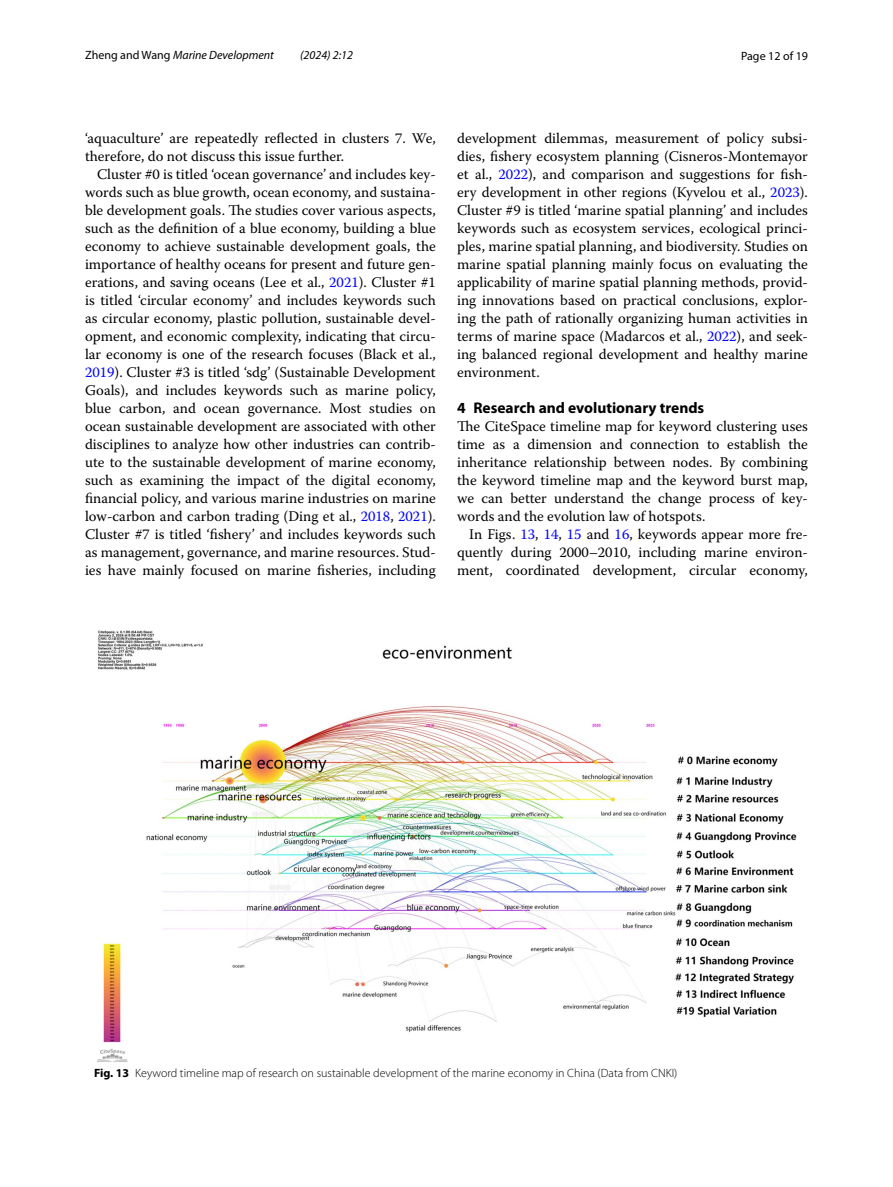
<style>
.page{position:relative;width:893px;height:1187px;background:#fff}
.page>*{position:absolute;margin:0;border:0;box-sizing:border-box;transform-origin:0 0}
.t1{font:700 15.45px "Myriad Pro";color:#000}
.t2{font:14.7px/18px "Warnock Pro";color:#000;text-align:justify}
.t3{font:300 12px "Myriad Pro";color:#000}
.t4{font:italic 12px "Myriad Pro";color:#000}
.t5{font:12px "Myriad Pro";color:#000}
.s1{font-style:normal}
.s2{color:#00f}
.s3{font-weight:700}
</style>
<div class="page">
<img style="left:97px;top:630px;width:700px;height:432px">
<p class="t4" style="left:85px;top:48px;width:190px"><span class="s1">Zheng and Wang</span> Marine Development</p>
<p class="t4" style="left:300px;top:48px;width:54px">(2024) 2:12</p>
<p class="t5" style="left:741px;top:48px;width:68px">Page 12 of 19</p>
<p class="t2" style="left:85px;top:128px;width:352px">‘aquaculture’ are repeatedly reflected in clusters 7. We, therefore, do not discuss this issue further.</p>
<p class="t2" style="left:85px;top:164px;width:352px;text-indent:12px">Cluster #0 is titled ‘ocean governance’ and includes key&shy;words such as blue growth, ocean economy, and sustaina&shy;ble development goals. The studies cover various aspects, such as the definition of a blue economy, building a blue economy to achieve sustainable development goals, the importance of healthy oceans for present and future gen&shy;erations, and saving oceans (Lee et al., <span class="s2">2021</span>). Cluster #1 is titled ‘circular economy’ and includes keywords such as circular economy, plastic pollution, sustainable devel&shy;opment, and economic complexity, indicating that circu&shy;lar economy is one of the research focuses (Black et al., <span class="s2">2019</span>). Cluster #3 is titled ‘sdg’ (Sustainable Development Goals), and includes keywords such as marine policy, blue carbon, and ocean governance. Most studies on ocean sustainable development are associated with other disciplines to analyze how other industries can contrib&shy;ute to the sustainable development of marine economy, such as examining the impact of the digital economy, financial policy, and various marine industries on marine low-carbon and carbon trading (Ding et al., <span class="s2">2018</span>, <span class="s2">2021</span>).<br>Cluster #7 is titled ‘fishery’ and includes keywords such as management, governance, and marine resources. Stud&shy;ies have mainly focused on marine fisheries, including</p>
<p class="t2" style="left:457px;top:128px;width:352px">development dilemmas, measurement of policy subsi&shy;dies, fishery ecosystem planning (Cisneros-Montemayor et al., <span class="s2">2022</span>), and comparison and suggestions for fish&shy;ery development in other regions (Kyvelou et al., <span class="s2">2023</span>).<br>Cluster #9 is titled ‘marine spatial planning’ and includes keywords such as ecosystem services, ecological princi&shy;ples, marine spatial planning, and biodiversity. Studies on marine spatial planning mainly focus on evaluating the applicability of marine spatial planning methods, provid&shy;ing innovations based on practical conclusions, explor&shy;ing the path of rationally organizing human activities in terms of marine space (Madarcos et al., <span class="s2">2022</span>), and seek&shy;ing balanced regional development and healthy marine environment.</p>
<p class="t1" style="left:457px;top:397px;width:249px">4 Research and evolutionary trends</p>
<p class="t2" style="left:457px;top:416px;width:352px">The CiteSpace timeline map for keyword clustering uses time as a dimension and connection to establish the inheritance relationship between nodes. By combining the keyword timeline map and the keyword burst map, we can better understand the change process of key&shy;words and the evolution law of hotspots.</p>
<p class="t2" style="left:457px;top:524px;width:352px;text-indent:12px">In Figs. <span class="s2">13</span>, <span class="s2">14</span>, <span class="s2">15</span> and <span class="s2">16</span>, keywords appear more fre&shy;quently during 2000–2010, including marine environ&shy;ment, coordinated development, circular economy,</p>
<p class="t3" style="left:94px;top:1066px;width:585px"><span class="s3">Fig. 13</span> Keyword timeline map of research on sustainable development of the marine economy in China (Data from CNKI)</p>
</div>
